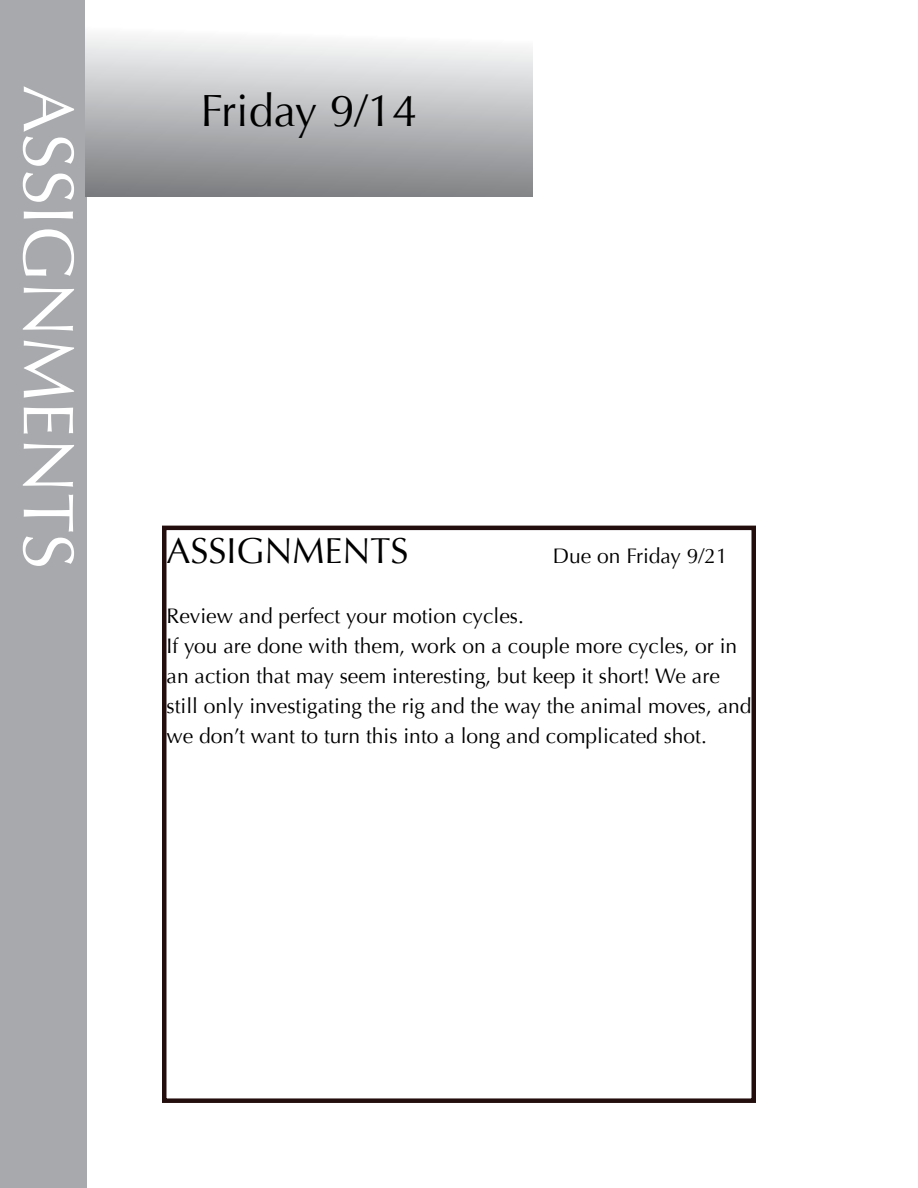
<style>
.page{position:relative;width:918px;height:1188px;background:#fff}
.page>*{position:absolute;margin:0;border:0;box-sizing:border-box;transform-origin:0 0}
.t1{font:72px "Optima";color:#fff}
.t2{font:45px "Optima";color:#000}
.t3{font:36px "Optima";color:#000}
.t4{font:21px/30px "Optima";color:#000}
</style>
<div class="page">
<div style="left:0;top:0;width:86px;height:1188px;background:#a7a9ac"></div>
<div style="left:85px;top:0;width:448px;height:196px;background:linear-gradient(to bottom,#fff,#7f8285)"></div>
<div style="left:162px;top:526px;width:594px;height:577px;border:4px solid #240d0d"></div>
<h1 class="t1" style="left:90px;top:85px;width:486px;rotate:90deg">ASSIGNMENTS</h1>
<h2 class="t2" style="left:200px;top:85px;width:219px">Friday 9/14</h2>
<h3 class="t3" style="left:166px;top:530px;width:244px">ASSIGNMENTS</h3>
<p class="t4" style="left:553px;top:541px;width:176px">Due on Friday 9/21</p>
<p class="t4" style="left:167px;top:601px;width:587px">Review and perfect your motion cycles.<br>If you are done with them, work on a couple more cycles, or in an action that may seem interesting, but keep it short! We are still only investigating the rig and the way the animal moves, and we don’t want to turn this into a long and complicated shot.</p>
</div>
